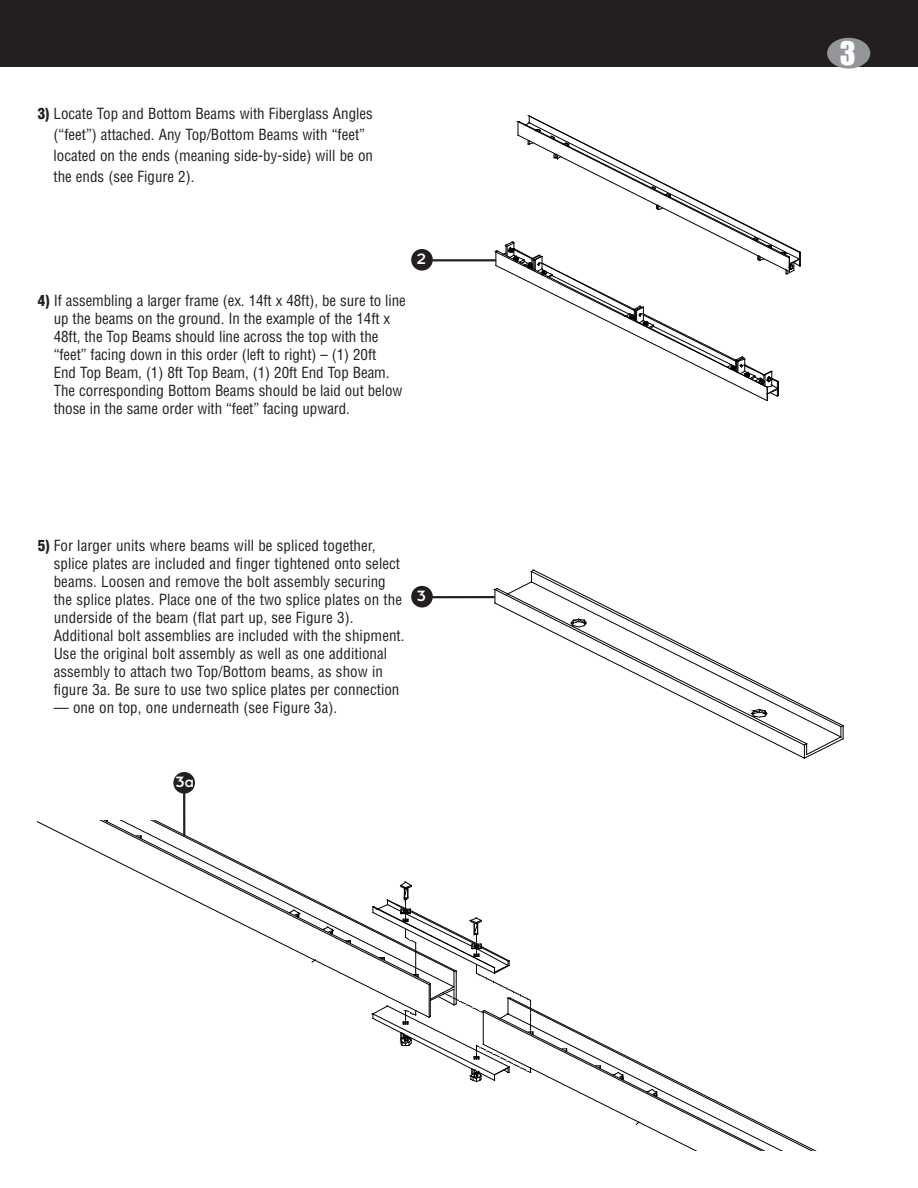
<style>
.page{position:relative;width:918px;height:1188px;background:#fff}
.page>*{position:absolute;margin:0;border:0;box-sizing:border-box;transform-origin:0 0}
.t1{font:30px "Impact";color:#fff}
.t2{font:16.5px "Insignia";color:#fff}
.t3{font:condensed 15px/18px "Helvetica";letter-spacing:.005em;color:#231f20}
.s1{font-weight:900}
.s2{font-size:15px}
</style>
<div class="page">
<div style="left:0;top:0;width:918px;height:67px;background:#231f20"></div>
<svg style="left:496px;top:116px;width:305px;height:285px"></svg>
<svg style="left:534px;top:582px;width:307px;height:144px"></svg>
<svg style="left:516px;top:570px;width:18px;height:19px"></svg>
<svg style="left:497px;top:589px;width:310px;height:137px"></svg>
<svg style="left:495px;top:589px;width:2px;height:14px"></svg>
<svg style="left:495px;top:603px;width:309px;height:155px"></svg>
<svg style="left:804px;top:726px;width:40px;height:32px"></svg>
<svg style="left:752px;top:709px;width:15px;height:8px"></svg>
<svg style="left:571px;top:619px;width:15px;height:8px"></svg>
<div style="left:827px;top:38px;width:43px;height:31px;background:#939598;border-radius:50%"></div>
<svg style="left:91px;top:820px;width:316px;height:151px"></svg>
<svg style="left:290px;top:910px;width:10px;height:8px"></svg>
<svg style="left:323px;top:927px;width:11px;height:8px"></svg>
<svg style="left:373px;top:882px;width:442px;height:268px"></svg>
<hr style="left:428px;top:259px;width:68px;height:2px;background:#231f20">
<div style="left:411px;top:249px;width:22px;height:22px;background:#231f20;border-radius:50%"></div>
<hr style="left:428px;top:596px;width:67px;height:2px;background:#231f20">
<div style="left:411px;top:586px;width:22px;height:22px;background:#231f20;border-radius:50%"></div>
<hr style="left:183px;top:780px;width:2px;height:56px;background:#231f20">
<div style="left:173px;top:772px;width:22px;height:22px;background:#231f20;border-radius:50%"></div>
<p class="t3" style="left:54px;top:104px;width:321px;line-height:21px;text-indent:-16px"><span class="s1">3)</span> Locate Top and Bottom Beams with Fiberglass Angles (“feet”) attached. Any Top/Bottom Beams with “feet” located on the ends (meaning side-by-side) will be on the ends (see Figure 2).</p>
<p class="t2" style="left:417px;top:253px;width:11px">2</p>
<p class="t3" style="left:54px;top:292px;width:354px;text-indent:-16px"><span class="s1">4)</span> If assembling a larger frame (ex. 14ft x 48ft), be sure to line up the beams on the ground. In the example of the 14ft x 48ft, the Top Beams should line across the top with the “feet” facing down in this order (left to right) – (1) 20ft<br>End Top Beam, (1) 8ft Top Beam, (1) 20ft End Top Beam.<br>The corresponding Bottom Beams should be laid out below those in the same order with “feet” facing upward.</p>
<p class="t3" style="left:54px;top:537px;width:352px;text-indent:-16px"><span class="s1">5)</span> For larger units where beams will be spliced together, splice plates are included and finger tightened onto select beams. Loosen and remove the bolt assembly securing the splice plates. Place one of the two splice plates on the underside of the beam (flat part up, see Figure 3).<br>Additional bolt assemblies are included with the shipment.<br>Use the original bolt assembly as well as one additional assembly to attach two Top/Bottom beams, as show in figure 3a. Be sure to use two splice plates per connection</p>
<p class="t3" style="left:54px;top:699px;width:285px">— one on top, one underneath (see Figure 3a).</p>
<p class="t2" style="left:417px;top:590px;width:10px">3</p>
<p class="t2" style="left:176px;top:776px;width:20px">3<span class="s2">a</span></p>
<h1 class="t1" style="left:840px;top:37px;width:17px">3</h1>
</div>
